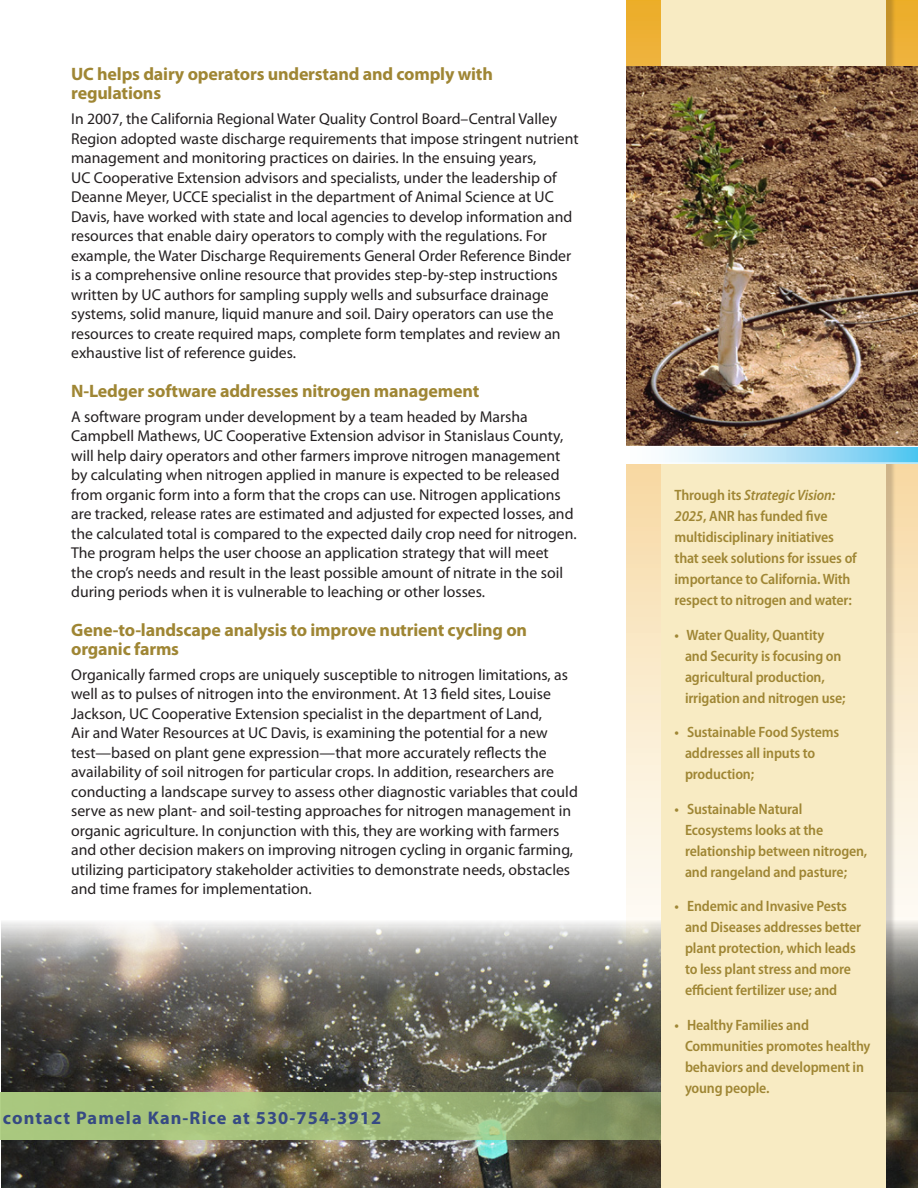
<style>
.page{position:relative;width:918px;height:1188px;background:#fff}
.page>*{position:absolute;margin:0;border:0;box-sizing:border-box;transform-origin:0 0}
.t1{font:700 18.3px "Myriad Pro";letter-spacing:.06em;color:#364a83}
.C_Head{font:700 18px/19.5px "Myriad Pro";letter-spacing:-.01em;color:#9f8634}
.P1_larger{font:15.75px/19.5px "Myriad Pro";color:#231f20}
.Paragraph_Style_5{font:600 semi-condensed 15px/21px "Myriad Pro";letter-spacing:-.01em;color:#9f8634}
.s1{font-style:italic}
</style>
<div class="page">
<svg style="left:627px;top:0;width:291px;height:921px;background:#f8e3b9"></svg>
<img style="left:1px;top:921px;width:917px;height:267px">
<svg style="left:0;top:1093px;width:918px;height:47px;background:#9ab375"></svg>
<div style="left:665px;top:0;width:231px;height:1188px;background:#231f20;opacity:.2"></div>
<div style="left:661px;top:0;width:224px;height:1188px;background:#f8ebc3"></div>
<img style="left:627px;top:67px;width:291px;height:379px">
<svg style="left:627px;top:446px;width:291px;height:18px;background:#c0e8f8"></svg>
<p class="C_Head" style="left:71px;top:64px;width:423px">UC helps dairy operators understand and comply with regulations</p>
<p class="P1_larger" style="left:71px;top:109px;width:509px">In 2007, the California Regional Water Quality Control Board–Central Valley Region adopted waste discharge requirements that impose stringent nutrient management and monitoring practices on dairies. In the ensuing years,<br>UC Cooperative Extension advisors and specialists, under the leadership of Deanne Meyer, UCCE specialist in the department of Animal Science at UC Davis, have worked with state and local agencies to develop information and resources that enable dairy operators to comply with the regulations. For example, the Water Discharge Requirements General Order Reference Binder is a comprehensive online resource that provides step-by-step instructions written by UC authors for sampling supply wells and subsurface drainage systems, solid manure, liquid manure and soil. Dairy operators can use the resources to create required maps, complete form templates and review an exhaustive list of reference guides.</p>
<p class="C_Head" style="left:71px;top:380px;width:410px">N-Ledger software addresses nitrogen management</p>
<p class="P1_larger" style="left:71px;top:406px;width:507px">A software program under development by a team headed by Marsha Campbell Mathews, UC Cooperative Extension advisor in Stanislaus County, will help dairy operators and other farmers improve nitrogen management by calculating when nitrogen applied in manure is expected to be released from organic form into a form that the crops can use. Nitrogen applications are tracked, release rates are estimated and adjusted for expected losses, and the calculated total is compared to the expected daily crop need for nitrogen.<br>The program helps the user choose an application strategy that will meet<br>the crop’s needs and result in the least possible amount of nitrate in the soil during periods when it is vulnerable to leaching or other losses.</p>
<p class="C_Head" style="left:71px;top:619px;width:458px">Gene-to-landscape analysis to improve nutrient cycling on organic farms</p>
<p class="P1_larger" style="left:71px;top:665px;width:508px">Organically farmed crops are uniquely susceptible to nitrogen limitations, as well as to pulses of nitrogen into the environment. At 13 field sites, Louise Jackson, UC Cooperative Extension specialist in the department of Land,<br>Air and Water Resources at UC Davis, is examining the potential for a new test—based on plant gene expression—that more accurately reflects the availability of soil nitrogen for particular crops. In addition, researchers are conducting a landscape survey to assess other diagnostic variables that could serve as new plant- and soil-testing approaches for nitrogen management in organic agriculture. In conjunction with this, they are working with farmers and other decision makers on improving nitrogen cycling in organic farming, utilizing participatory stakeholder activities to demonstrate needs, obstacles and time frames for implementation.</p>
<p class="t1" style="left:3px;top:1106px;width:380px">contact Pamela Kan-Rice at 530-754-3912</p>
<p class="Paragraph_Style_5" style="left:675px;top:485px;width:184px">Through its <span class="s1">Strategic Vision:<br>2025</span>, ANR has funded five multidisciplinary initiatives that seek solutions for issues of importance to California. With respect to nitrogen and water:</p>
<p class="Paragraph_Style_5" style="left:685px;top:624px;width:162px;text-indent:-10px">• Water Quality, Quantity and Security is focusing on agricultural production, irrigation and nitrogen use;</p>
<p class="Paragraph_Style_5" style="left:685px;top:722px;width:156px;text-indent:-10px">• Sustainable Food Systems addresses all inputs to production;</p>
<p class="Paragraph_Style_5" style="left:685px;top:798px;width:184px;text-indent:-10px">• Sustainable Natural<br>Ecosystems looks at the relationship between nitrogen, and rangeland and pasture;</p>
<p class="Paragraph_Style_5" style="left:685px;top:896px;width:178px;text-indent:-10px">• Endemic and Invasive Pests and Diseases addresses better plant protection, which leads to less plant stress and more efficient fertilizer use; and</p>
<p class="Paragraph_Style_5" style="left:685px;top:1014px;width:187px;text-indent:-10px">• Healthy Families and<br>Communities promotes healthy behaviors and development in young people.</p>
</div>
